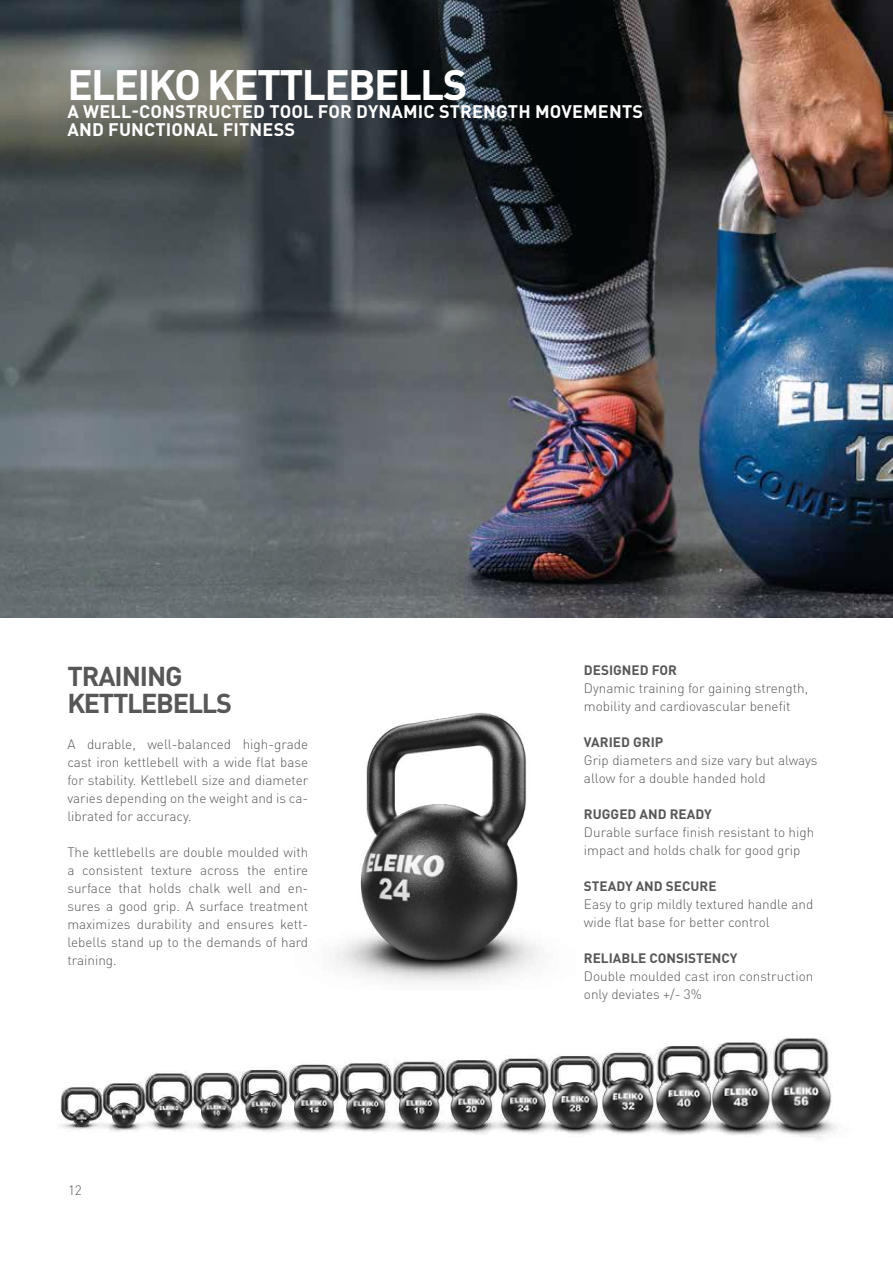
<style>
.page{position:relative;width:893px;height:1263px;background:#fff}
.page>*{position:absolute;margin:0;border:0;box-sizing:border-box;transform-origin:0 0}
.t1{font:700 42px "DIN Pro";letter-spacing:-.04em;color:#fff}
.t2{font:700 27px/27px "DIN Pro";letter-spacing:-.05em;color:#585757}
.t3{font:700 18px/18px "DIN Pro";letter-spacing:.01em;color:#fff}
.t4{font:300 13.5px/18px "DIN Pro";color:#585757}
.t5{font:700 13.5px "DIN Pro";color:#585757}
</style>
<div class="page">
<img style="left:60px;top:1038px;width:777px;height:101px">
<img style="left:335px;top:713px;width:204px;height:269px">
<hr style="left:892px;top:0;width:1px;height:618px;background:#004259">
<img style="left:0;top:0;width:892px;height:618px">
<h1 class="t1" style="left:68px;top:52px;width:401px">ELEIKO KETTLEBELLS</h1>
<h3 class="t3" style="left:67px;top:101px;width:577px">A WELL-CONSTRUCTED TOOL FOR DYNAMIC STRENGTH MOVEMENTS<br>AND FUNCTIONAL FITNESS</h3>
<h2 class="t2" style="left:67px;top:661px;width:166px">TRAINING<br>KETTLEBELLS</h2>
<p class="t4" style="left:67px;top:734px;width:242px;text-align:justify">A durable, well-balanced high-grade cast iron kettlebell with a wide flat base for stability. Kettlebell size and diameter varies depending on the weight and is ca&shy;librated for accuracy.</p>
<p class="t4" style="left:67px;top:842px;width:242px;text-align:justify">The kettlebells are double moulded with a consistent texture across the entire surface that holds chalk well and en&shy;sures a good grip. A surface treatment maximizes durability and ensures kett&shy;lebells stand up to the demands of hard training.</p>
<p class="t4" style="left:68px;top:1180px;width:15px">12</p>
<p class="t5" style="left:584px;top:660px;width:94px">DESIGNED FOR</p>
<p class="t4" style="left:584px;top:679px;width:226px">Dynamic training for gaining strength, mobility and cardiovascular benefit</p>
<p class="t5" style="left:584px;top:732px;width:81px">VARIED GRIP</p>
<p class="t4" style="left:584px;top:751px;width:235px">Grip diameters and size vary but always allow for a double handed hold</p>
<p class="t5" style="left:584px;top:804px;width:129px">RUGGED AND READY</p>
<p class="t4" style="left:584px;top:823px;width:232px">Durable surface finish resistant to high impact and holds chalk for good grip</p>
<p class="t5" style="left:584px;top:876px;width:134px">STEADY AND SECURE</p>
<p class="t4" style="left:584px;top:895px;width:231px">Easy to grip mildly textured handle and wide flat base for better control</p>
<p class="t5" style="left:584px;top:948px;width:155px">RELIABLE CONSISTENCY</p>
<p class="t4" style="left:584px;top:967px;width:231px">Double moulded cast iron construction only deviates +/- 3%</p>
</div>
